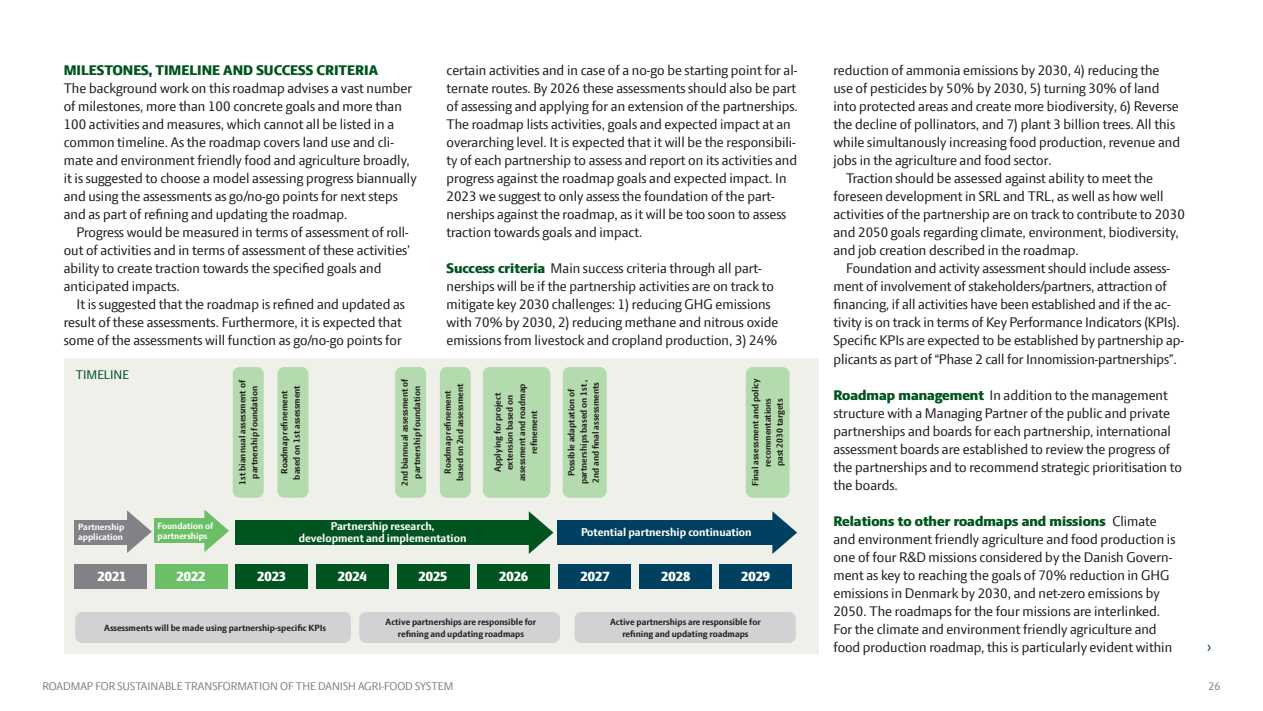
<style>
.page{position:relative;width:1263px;height:711px;background:#fff}
.page>*{position:absolute;margin:0;border:0;box-sizing:border-box;transform-origin:0 0}
.t1{font:18px "LF Press Sans";color:#00541f}
.t2{font:15px/18px "LF Press Sans";color:#231f20}
.t3{font:800 15px "LF Press Sans";color:#00541f}
.t4{font:800 14.55px "LF Press Sans";color:#fff}
.t5{font:13.5px "LF Press Sans";color:#00541f}
.t6{font:700 12.15px/12.1px "LF Press Sans";color:#fff;text-align:center}
.t7{font:12px "LF Press Sans";color:#808285}
.t8{font:700 9.75px/12.1px "LF Press Sans";color:#231f20;text-align:center}
.t9{font:700 9.75px/9.8px "LF Press Sans";color:#fff}
.s1{font-weight:800;color:#00541f}
</style>
<div class="page">
<div style="left:64px;top:358px;width:755px;height:296px;background:#f0f0ea"></div>
<div style="left:74px;top:564px;width:73px;height:24px;background:#808285"></div>
<div style="left:155px;top:564px;width:72px;height:24px;background:#6bc067"></div>
<div style="left:235px;top:564px;width:73px;height:24px;background:#00541f"></div>
<div style="left:316px;top:564px;width:73px;height:24px;background:#00541f"></div>
<div style="left:397px;top:564px;width:72px;height:24px;background:#00541f"></div>
<div style="left:477px;top:564px;width:73px;height:24px;background:#00541f"></div>
<div style="left:558px;top:564px;width:73px;height:24px;background:#004161"></div>
<div style="left:639px;top:564px;width:72px;height:24px;background:#004161"></div>
<div style="left:719px;top:564px;width:73px;height:24px;background:#004161"></div>
<svg style="left:204px;top:509px;width:25px;height:42px"></svg>
<div style="left:154px;top:518px;width:54px;height:24px;background:#6bc067"></div>
<div style="left:235px;top:520px;width:298px;height:24px;background:#00541f"></div>
<svg style="left:529px;top:511px;width:24px;height:42px"></svg>
<div style="left:557px;top:520px;width:219px;height:24px;background:#004161"></div>
<svg style="left:772px;top:511px;width:25px;height:42px"></svg>
<div style="left:233px;top:367px;width:31px;height:130px;background:#b4dbae;border-radius:7px"></div>
<div style="left:277px;top:367px;width:31px;height:130px;background:#b4dbae;border-radius:7px"></div>
<div style="left:395px;top:367px;width:31px;height:130px;background:#b4dbae;border-radius:7px"></div>
<div style="left:440px;top:367px;width:31px;height:130px;background:#b4dbae;border-radius:7px"></div>
<div style="left:563px;top:367px;width:44px;height:130px;background:#b4dbae;border-radius:7px"></div>
<div style="left:746px;top:367px;width:43px;height:130px;background:#b4dbae;border-radius:7px"></div>
<div style="left:483px;top:367px;width:67px;height:130px;background:#b4dbae;border-radius:7px"></div>
<div style="left:75px;top:611px;width:276px;height:31px;background:#d1d2d4;border-radius:7px"></div>
<div style="left:359px;top:611px;width:201px;height:31px;background:#d1d2d4;border-radius:7px"></div>
<div style="left:574px;top:611px;width:222px;height:31px;background:#d1d2d4;border-radius:7px"></div>
<svg style="left:127px;top:510px;width:25px;height:42px"></svg>
<div style="left:74px;top:520px;width:58px;height:24px;background:#808285"></div>
<p class="t3" style="left:64px;top:62px;width:316px">MILESTONES, TIMELINE AND SUCCESS CRITERIA</p>
<p class="t2" style="left:64px;top:79px;width:354px">The background work on this roadmap advises a vast number of milestones, more than 100 concrete goals and more than 100 activities and measures, which cannot all be listed in a common timeline. As the roadmap covers land use and cli&shy;mate and environment friendly food and agriculture broadly, it is suggested to choose a model assessing progress biannually and using the assessments as go/no-go points for next steps and as part of refining and updating the roadmap.</p>
<p class="t2" style="left:64px;top:223px;width:347px;text-indent:13px">Progress would be measured in terms of assessment of roll&shy;out of activities and in terms of assessment of these activities’ ability to create traction towards the specified goals and anticipated impacts.</p>
<p class="t2" style="left:64px;top:295px;width:343px;text-indent:13px">It is suggested that the roadmap is refined and updated as result of these assessments. Furthermore, it is expected that some of the assessments will function as go/no-go points for</p>
<p class="t2" style="left:446px;top:61px;width:353px">certain activities and in case of a no-go be starting point for al&shy;ternate routes. By 2026 these assessments should also be part of assessing and applying for an extension of the partnerships.<br>The roadmap lists activities, goals and expected impact at an overarching level. It is expected that it will be the responsibili&shy;ty of each partnership to assess and report on its activities and progress against the roadmap goals and expected impact. In 2023 we suggest to only assess the foundation of the part&shy;nerships against the roadmap, as it will be too soon to assess traction towards goals and impact.</p>
<p class="t2" style="left:446px;top:259px;width:333px"><span class="s1">Success criteria</span> Main success criteria through all part&shy;nerships will be if the partnership activities are on track to mitigate key 2030 challenges: 1) reducing GHG emissions with 70% by 2030, 2) reducing methane and nitrous oxide emissions from livestock and cropland production, 3) 24%</p>
<p class="t5" style="left:76px;top:367px;width:55px">TIMELINE</p>
<p class="t9" style="left:78px;top:521px;width:48px">Partnership application</p>
<p class="t8" style="left:399px;top:486px;width:109px;rotate:-90deg">2nd biannual assessment of partnership foundation</p>
<p class="t8" style="left:491px;top:481px;width:99px;rotate:-90deg">Applying for project extension based on assessment and roadmap refinement</p>
<p class="t8" style="left:565px;top:484px;width:105px;rotate:-90deg">Possible adaptation of partnerships based on 1st ,<br>2nd and final assessments</p>
<p class="t8" style="left:749px;top:486px;width:109px;rotate:-90deg">Final assessment and policy recommentations<br>past 2030 targets</p>
<p class="t8" style="left:236px;top:484px;width:106px;rotate:-90deg">1st biannual assessment of partnership foundation</p>
<p class="t8" style="left:278px;top:479px;width:96px;rotate:-90deg">Roadmap refinement based on 1st assessment</p>
<p class="t8" style="left:442px;top:481px;width:99px;rotate:-90deg">Roadmap refinement based on 2nd assessment</p>
<p class="t9" style="left:158px;top:520px;width:57px">Foundation of partnerships</p>
<p class="t6" style="left:299px;top:519px;width:169px">Partnership research, development and implementation</p>
<p class="t6" style="left:581px;top:525px;width:172px">Potential partnership continuation</p>
<p class="t4" style="left:97px;top:567px;width:31px">2021</p>
<p class="t4" style="left:176px;top:567px;width:31px">2022</p>
<p class="t4" style="left:257px;top:567px;width:31px">2023</p>
<p class="t4" style="left:338px;top:567px;width:31px">2024</p>
<p class="t4" style="left:418px;top:567px;width:31px">2025</p>
<p class="t4" style="left:499px;top:567px;width:31px">2026</p>
<p class="t4" style="left:581px;top:567px;width:31px">2027</p>
<p class="t4" style="left:661px;top:567px;width:31px">2028</p>
<p class="t4" style="left:741px;top:567px;width:31px">2029</p>
<p class="t8" style="left:104px;top:621px;width:223px">Assessments will be made using partnership-specific KPIs</p>
<p class="t8" style="left:386px;top:615px;width:152px">Active partnerships are responsible for refining and updating roadmaps</p>
<p class="t8" style="left:610px;top:615px;width:152px">Active partnerships are responsible for refining and updating roadmaps</p>
<p class="t2" style="left:833px;top:61px;width:327px">reduction of ammonia emissions by 2030, 4) reducing the</p>
<p class="t2" style="left:833px;top:79px;width:327px">use of pesticides by 50% by 2030, 5) turning 30% of land</p>
<p class="t2" style="left:833px;top:97px;width:347px">into protected areas and create more biodiversity, 6) Reverse</p>
<p class="t2" style="left:833px;top:115px;width:343px">the decline of pollinators, and 7) plant 3 billion trees. All this</p>
<p class="t2" style="left:833px;top:133px;width:348px">while simultanously increasing food production, revenue and</p>
<p class="t2" style="left:833px;top:151px;width:220px">jobs in the agriculture and food sector.</p>
<p class="t2" style="left:846px;top:169px;width:308px">Traction should be assessed against ability to meet the</p>
<p class="t2" style="left:833px;top:187px;width:332px">foreseen development in SRL and TRL, as well as how well</p>
<p class="t2" style="left:833px;top:205px;width:353px">activities of the partnership are on track to contribute to 2030</p>
<p class="t2" style="left:833px;top:223px;width:347px">and 2050 goals regarding climate, environment, biodiversity,</p>
<p class="t2" style="left:833px;top:241px;width:247px">and job creation described in the roadmap.</p>
<p class="t2" style="left:846px;top:259px;width:325px">Foundation and activity assessment should include assess-</p>
<p class="t2" style="left:833px;top:277px;width:335px">ment of involvement of stakeholders/partners, attraction of</p>
<p class="t2" style="left:833px;top:295px;width:339px">financing, if all activities have been established and if the ac-</p>
<p class="t2" style="left:833px;top:313px;width:348px">tivity is on track in terms of Key Performance Indicators (KPIs).</p>
<p class="t2" style="left:833px;top:331px;width:352px">Specific KPIs are expected to be established by partnership ap-</p>
<p class="t2" style="left:833px;top:349px;width:345px">plicants as part of “Phase 2 call for Innomission-partnerships”.</p>
<p class="t2" style="left:833px;top:385px;width:350px"><span class="s1">Roadmap management</span> In addition to the management structure with a Managing Partner of the public and private partnerships and boards for each partnership, international assessment boards are established to review the progress of the partnerships and to recommend strategic prioritisation to the boards.</p>
<p class="t2" style="left:833px;top:511px;width:343px"><span class="s1">Relations to other roadmaps and missions</span> Climate and environment friendly agriculture and food production is one of four R&amp;D missions considered by the Danish Govern&shy;ment as key to reaching the goals of 70% reduction in GHG emissions in Denmark by 2030, and net-zero emissions by 2050. The roadmaps for the four missions are interlinked.<br>For the climate and environment friendly agriculture and food production roadmap, this is particularly evident within</p>
<p class="t1" style="left:1207px;top:635px;width:7px">›</p>
<p class="t7" style="left:43px;top:678px;width:412px">ROADMAP FOR SUSTAINABLE TRANSFORMATION OF THE DANISH AGRI-FOOD SYSTEM</p>
<p class="t7" style="left:1208px;top:678px;width:13px">26</p>
</div>
